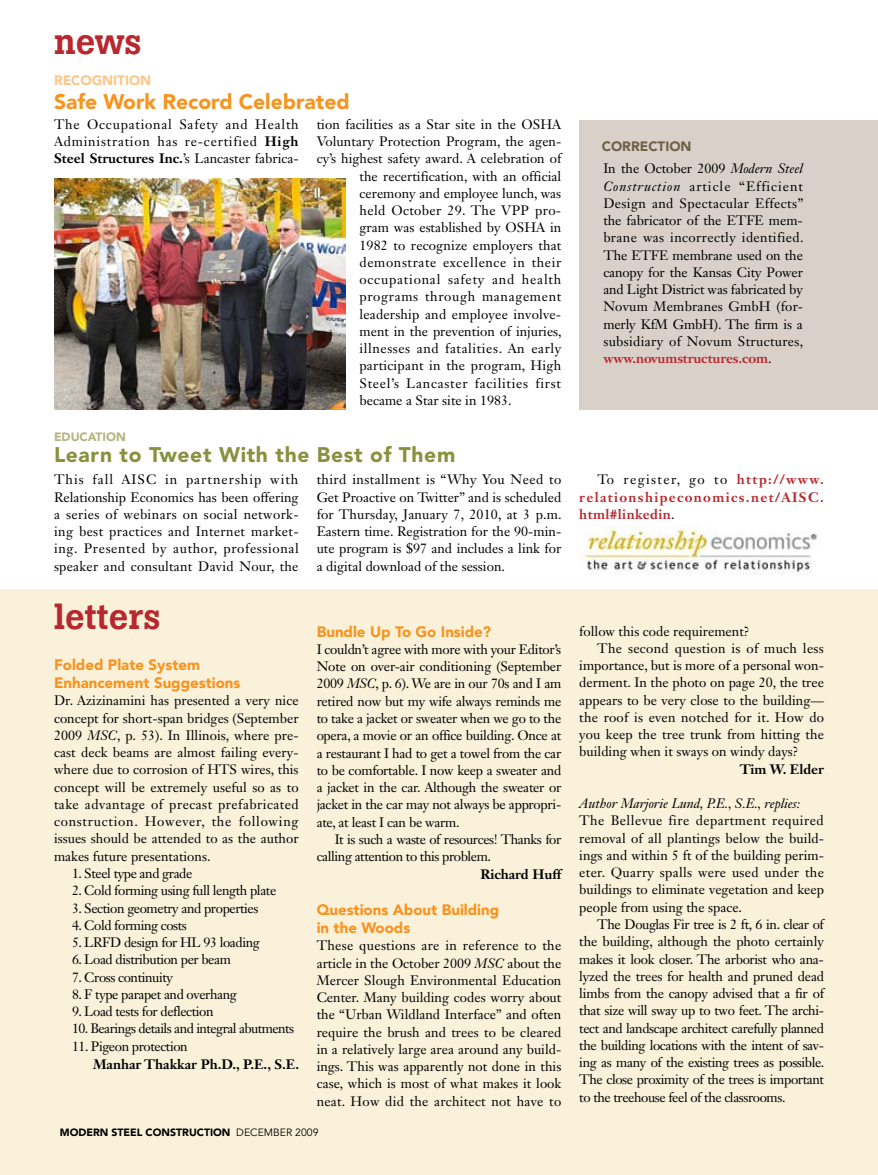
<style>
.page{position:relative;width:878px;height:1175px;background:#fff}
.page>*{position:absolute;margin:0;border:0;box-sizing:border-box;transform-origin:0 0}
.t1{font:500 36px "Boton";color:#b8292f}
.t2{font:900 21px "Avenir LT Std";letter-spacing:.03em;color:#88923e}
.t3{font:900 21px "Avenir LT Std";color:#f7931e}
.t4{font:900 15px/18px "Avenir LT Std";color:#f7931e}
.t5{font:13.5px/17.2px "Janson Text LT Std";color:#000;text-align:justify}
.t6{font:13.5px/17.2px "Janson Text LT Std";letter-spacing:-.03em;color:#000}
.t7{font:700 13.5px/17.2px "Janson Text LT Std";letter-spacing:.1em;color:#b8292f;text-align:justify}
.t8{font:13.5px "Janson Text LT Std";letter-spacing:.045em;color:#000}
.t9{font:700 13.5px "Janson Text LT Std";color:#000}
.t10{font:13.5px "Janson Text LT Std";letter-spacing:-.04em;color:#000}
.t11{font:italic 13.5px "Janson Text LT Std";color:#000}
.t12{font:13.5px "Janson Text LT Std";letter-spacing:.05em;color:#000}
.t13{font:13.5px "Janson Text LT Std";letter-spacing:.04em;color:#000}
.t14{font:13.5px "Janson Text LT Std";letter-spacing:.025em;color:#000}
.t15{font:13.5px "Janson Text LT Std";letter-spacing:.055em;color:#000}
.t16{font:13.5px "Janson Text LT Std";letter-spacing:.03em;color:#000}
.t17{font:900 13.5px "Avenir LT Std";color:#fdc689}
.t18{font:900 13.5px "Avenir LT Std";color:#6f6046}
.t19{font:900 12px "Avenir LT Std";color:#b3b47e}
.t20{font:900 10.5px "Avenir LT Std";color:#000}
.s1{font-weight:700}
.s2{font-style:italic}
.s3{font-weight:700;color:#b8292f}
.s4{font-weight:400;color:#000}
.s5{font-weight:400}
</style>
<div class="page">
<div style="left:579px;top:120px;width:299px;height:290px;background:#d9d1c9"></div>
<div style="left:0;top:590px;width:878px;height:584px;background:#f9f1da"></div>
<img style="left:54px;top:178px;width:292px;height:232px">
<img style="left:579px;top:525px;width:238px;height:49px">
<h1 class="t1" style="left:54px;top:20px;width:89px">news</h1>
<p class="t17" style="left:54px;top:72px;width:99px">RECOGNITION</p>
<h2 class="t3" style="left:54px;top:89px;width:297px">Safe Work Record Celebrated</h2>
<p class="t5" style="left:54px;top:115px;width:246px">The Occupational Safety and Health Administration has re-certified <span class="s1">High Steel Structures Inc.</span>’s Lancaster fabrica-</p>
<p class="t5" style="left:316px;top:115px;width:246px">tion facilities as a Star site in the OSHA</p>
<p class="t5" style="left:316px;top:133px;width:246px">Voluntary Protection Program, the agen-</p>
<p class="t5" style="left:316px;top:150px;width:246px">cy’s highest safety award. A celebration of</p>
<p class="t5" style="left:359px;top:167px;width:203px">the recertification, with an official</p>
<p class="t5" style="left:359px;top:184px;width:203px">ceremony and employee lunch, was</p>
<p class="t16" style="left:359px;top:202px;width:203px">held October 29. The VPP pro-</p>
<p class="t5" style="left:359px;top:219px;width:203px">gram was established by OSHA in</p>
<p class="t5" style="left:359px;top:236px;width:203px">1982 to recognize employers that</p>
<p class="t8" style="left:359px;top:254px;width:203px">demonstrate excellence in their</p>
<p class="t15" style="left:359px;top:271px;width:203px">occupational safety and health</p>
<p class="t8" style="left:359px;top:288px;width:203px">programs through management</p>
<p class="t5" style="left:359px;top:305px;width:203px">leadership and employee involve-</p>
<p class="t5" style="left:359px;top:322px;width:204px">ment in the prevention of injuries,</p>
<p class="t13" style="left:359px;top:340px;width:203px">illnesses and fatalities. An early</p>
<p class="t5" style="left:359px;top:357px;width:203px">participant in the program, High</p>
<p class="t12" style="left:359px;top:374px;width:203px">Steel’s Lancaster facilities first</p>
<p class="t5" style="left:359px;top:391px;width:153px">became a Star site in 1983.</p>
<p class="t19" style="left:54px;top:429px;width:73px">EDUCATION</p>
<h2 class="t2" style="left:54px;top:442px;width:403px">Learn to Tweet With the Best of Them</h2>
<p class="t18" style="left:601px;top:138px;width:91px">CORRECTION</p>
<p class="t5" style="left:603px;top:160px;width:202px">In the October 2009 <span class="s2">Modern Steel Construction</span> article “Efficient Design and Spectacular Effects” the fabricator of the ETFE mem&shy;brane was incorrectly identified.<br>The ETFE membrane used on the canopy for the Kansas City Power and Light District was fabricated by Novum Membranes GmbH (for&shy;merly KfM GmbH). The firm is a subsidiary of Novum Structures, <span class="s3">www.novumstructures.com</span>.</p>
<p class="t5" style="left:54px;top:471px;width:246px">This fall AISC in partnership with Relationship Economics has been offering a series of webinars on social network&shy;ing best practices and Internet market&shy;ing. Presented by author, professional speaker and consultant David Nour, the</p>
<p class="t5" style="left:316px;top:471px;width:246px">third installment is “Why You Need to Get Proactive on Twitter” and is scheduled for Thursday, January 7, 2010, at 3 p.m.<br>Eastern time. Registration for the 90-min&shy;ute program is $97 and includes a link for a digital download of the session.</p>
<p class="t7" style="left:579px;top:471px;width:246px;text-indent:18px"><span class="s4">To register, go to</span> http://www. relationshipeconomics.net/AISC. html#linkedin<span class="s4">.</span></p>
<h1 class="t1" style="left:54px;top:595px;width:108px">letters</h1>
<p class="t4" style="left:54px;top:656px;width:188px">Folded Plate System<br>Enhancement Suggestions</p>
<p class="t5" style="left:54px;top:692px;width:246px">Dr. Azizinamini has presented a very nice concept for short-span bridges (September 2009 <span class="s2">MSC</span>, p. 53). In Illinois, where pre&shy;cast deck beams are almost failing every&shy;where due to corrosion of HTS wires, this concept will be extremely useful so as to take advantage of precast prefabricated construction. However, the following issues should be attended to as the author makes future presentations.</p>
<p class="t6" style="left:72px;top:864px;width:122px">1. Steel type and grade</p>
<p class="t6" style="left:72px;top:881px;width:206px">2. Cold forming using full length plate</p>
<p class="t6" style="left:72px;top:899px;width:188px">3. Section geometry and properties</p>
<p class="t6" style="left:72px;top:916px;width:116px">4. Cold forming costs</p>
<p class="t6" style="left:72px;top:933px;width:189px">5. LRFD design for HL 93 loading</p>
<p class="t6" style="left:72px;top:950px;width:160px">6. Load distribution per beam</p>
<p class="t6" style="left:72px;top:968px;width:102px">7. Cross continuity</p>
<p class="t6" style="left:72px;top:985px;width:166px">8. F type parapet and overhang</p>
<p class="t6" style="left:72px;top:1002px;width:143px">9. Load tests for deflection</p>
<p class="t10" style="left:72px;top:1020px;width:224px">10. Bearings details and integral abutments</p>
<p class="t6" style="left:72px;top:1037px;width:117px">11. Pigeon protection</p>
<p class="t9" style="left:93px;top:1055px;width:207px">Manhar Thakkar Ph.D., P.E., S.E.</p>
<p class="t4" style="left:316px;top:622px;width:176px">Bundle Up To Go Inside?</p>
<p class="t5" style="left:316px;top:640px;width:246px">I couldn’t agree with more with your Editor’s Note on over-air conditioning (September 2009 <span class="s2">MSC</span>, p. 6). We are in our 70s and I am retired now but my wife always reminds me to take a jacket or sweater when we go to the opera, a movie or an office building. Once at a restaurant I had to get a towel from the car to be comfortable. I now keep a sweater and a jacket in the car. Although the sweater or jacket in the car may not always be appropri&shy;ate, at least I can be warm.</p>
<p class="t6" style="left:316px;top:830px;width:246px;text-indent:18px">It is such a waste of resources! Thanks for calling attention to this problem.</p>
<p class="t9" style="left:480px;top:865px;width:82px">Richard Huff</p>
<p class="t4" style="left:316px;top:900px;width:184px">Questions About Building in the Woods</p>
<p class="t5" style="left:316px;top:937px;width:246px">These questions are in reference to the article in the October 2009 <span class="s2">MSC</span> about the Mercer Slough Environmental Education Center. Many building codes worry about the “Urban Wildland Interface” and often require the brush and trees to be cleared in a relatively large area around any build&shy;ings. This was apparently not done in this case, which is most of what makes it look neat. How did the architect not have to</p>
<p class="t20" style="left:60px;top:1125px;width:260px">MODERN STEEL CONSTRUCTION <span class="s5">DECEMBER 2009</span></p>
<p class="t5" style="left:579px;top:622px;width:172px">follow this code requirement?</p>
<p class="t14" style="left:597px;top:639px;width:228px">The second question is of much less</p>
<p class="t5" style="left:579px;top:656px;width:246px">importance, but is more of a personal won-</p>
<p class="t5" style="left:579px;top:674px;width:246px">derment. In the photo on page 20, the tree</p>
<p class="t5" style="left:579px;top:691px;width:246px">appears to be very close to the building—</p>
<p class="t5" style="left:579px;top:708px;width:246px">the roof is even notched for it. How do</p>
<p class="t5" style="left:579px;top:725px;width:246px">you keep the tree trunk from hitting the</p>
<p class="t5" style="left:579px;top:743px;width:221px">building when it sways on windy days?</p>
<p class="t9" style="left:739px;top:760px;width:86px">Tim W. Elder</p>
<p class="t11" style="left:579px;top:795px;width:223px">Author Marjorie Lund, P.E., S.E., replies:</p>
<p class="t5" style="left:579px;top:812px;width:246px">The Bellevue fire department required removal of all plantings below the build&shy;ings and within 5 ft of the building perim&shy;eter. Quarry spalls were used under the buildings to eliminate vegetation and keep people from using the space.</p>
<p class="t5" style="left:579px;top:915px;width:247px;text-indent:18px">The Douglas Fir tree is 2 ft, 6 in. clear of the building, although the photo certainly makes it look closer. The arborist who ana&shy;lyzed the trees for health and pruned dead limbs from the canopy advised that a fir of that size will sway up to two feet. The archi&shy;tect and landscape architect carefully planned the building locations with the intent of sav&shy;ing as many of the existing trees as possible.<br>The close proximity of the trees is important to the treehouse feel of the classrooms.</p>
</div>
